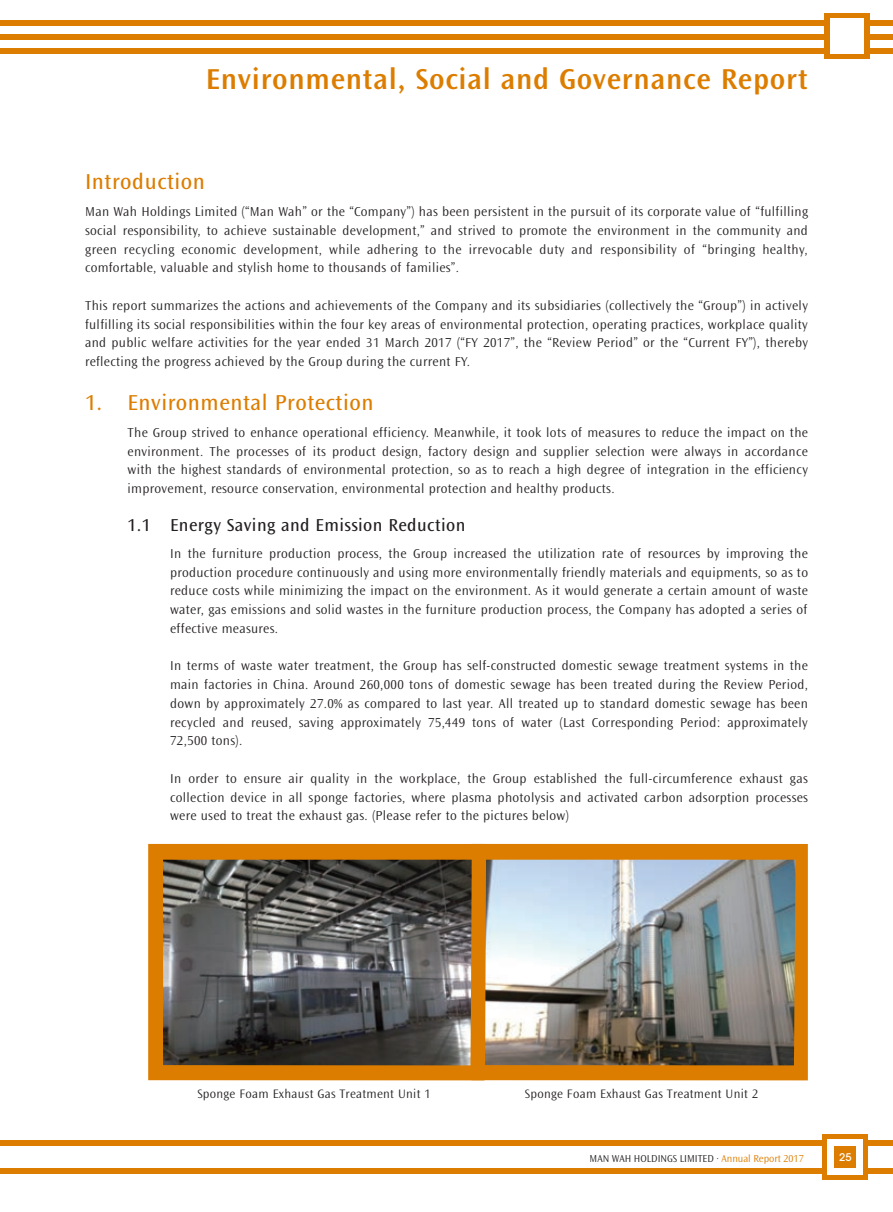
<style>
.page{position:relative;width:893px;height:1212px;background:#fff}
.page>*{position:absolute;margin:0;border:0;box-sizing:border-box;transform-origin:0 0}
.t1{font:600 30px "Ocean Sans Std";letter-spacing:.025em;color:#dc7d00}
.t2{font:22.5px "Ocean Sans Std";letter-spacing:.025em;color:#dc7d00}
.t3{font:18px "Ocean Sans Std";letter-spacing:.025em;color:#231f20}
.t4{font:300 13.5px/18.8px "Ocean Sans Std";letter-spacing:.025em;color:#231f20;text-align:justify}
.t5{font:300 12.75px "Ocean Sans Std";letter-spacing:.025em;color:#231f20}
.t6{font:300 10.5px "Ocean Sans Std";color:#231f20}
.t7{font:500 10.5px "ITC Avant Garde Std";color:#fff}
.s1{color:#dc7d00}
</style>
<div class="page">
<div style="left:0;top:1168px;width:893px;height:5px;background:#dc7d00"></div>
<div style="left:0;top:1140px;width:893px;height:5px;background:#dc7d00"></div>
<div style="left:822px;top:1134px;width:45px;height:45px;background:#dc7d00"></div>
<div style="left:827px;top:1139px;width:35px;height:35px;background:#fff"></div>
<div style="left:835px;top:1146px;width:21px;height:22px;background:#dc7d00"></div>
<div style="left:0;top:20px;width:893px;height:6px;background:#dc7d00"></div>
<div style="left:0;top:34px;width:893px;height:6px;background:#dc7d00"></div>
<div style="left:0;top:49px;width:893px;height:5px;background:#dc7d00"></div>
<div style="left:824px;top:13px;width:45px;height:45px;background:#dc7d00"></div>
<div style="left:830px;top:18px;width:33px;height:36px;background:#fff"></div>
<svg style="left:148px;top:844px;width:324px;height:236px"></svg>
<img style="left:472px;top:844px;width:336px;height:236px">
<h1 class="t1" style="left:206px;top:62px;width:603px">Environmental, Social and Governance Report</h1>
<h2 class="t2" style="left:85px;top:169px;width:121px">Introduction</h2>
<p class="t4" style="left:85px;top:202px;width:724px">Man Wah Holdings Limited (“Man Wah” or the “Company”) has been persistent in the pursuit of its corporate value of “fulfilling social responsibility, to achieve sustainable development,” and strived to promote the environment in the community and green recycling economic development, while adhering to the irrevocable duty and responsibility of “bringing healthy, comfortable, valuable and stylish home to thousands of families”.</p>
<p class="t4" style="left:85px;top:296px;width:724px">This report summarizes the actions and achievements of the Company and its subsidiaries (collectively the “Group”) in actively fulfilling its social responsibilities within the four key areas of environmental protection, operating practices, workplace quality and public welfare activities for the year ended 31 March 2017 (“FY 2017”, the “Review Period” or the “Current FY”), thereby reflecting the progress achieved by the Group during the current FY.</p>
<h2 class="t2" style="left:85px;top:390px;width:290px">1. Environmental Protection</h2>
<p class="t4" style="left:128px;top:423px;width:682px">The Group strived to enhance operational efficiency. Meanwhile, it took lots of measures to reduce the impact on the environment. The processes of its product design, factory design and supplier selection were always in accordance with the highest standards of environmental protection, so as to reach a high degree of integration in the efficiency improvement, resource conservation, environmental protection and healthy products.</p>
<h3 class="t3" style="left:128px;top:515px;width:339px">1.1 Energy Saving and Emission Reduction</h3>
<p class="t4" style="left:170px;top:544px;width:639px">In the furniture production process, the Group increased the utilization rate of resources by improving the production procedure continuously and using more environmentally friendly materials and equipments, so as to reduce costs while minimizing the impact on the environment. As it would generate a certain amount of waste water, gas emissions and solid wastes in the furniture production process, the Company has adopted a series of effective measures.</p>
<p class="t4" style="left:170px;top:657px;width:639px">In terms of waste water treatment, the Group has self-constructed domestic sewage treatment systems in the main factories in China. Around 260,000 tons of domestic sewage has been treated during the Review Period, down by approximately 27.0% as compared to last year. All treated up to standard domestic sewage has been recycled and reused, saving approximately 75,449 tons of water (Last Corresponding Period: approximately 72,500 tons).</p>
<p class="t4" style="left:170px;top:769px;width:639px">In order to ensure air quality in the workplace, the Group established the full-circumference exhaust gas collection device in all sponge factories, where plasma photolysis and activated carbon adsorption processes were used to treat the exhaust gas. (Please refer to the pictures below)</p>
<p class="t5" style="left:197px;top:1087px;width:235px">Sponge Foam Exhaust Gas Treatment Unit 1</p>
<p class="t5" style="left:525px;top:1087px;width:235px">Sponge Foam Exhaust Gas Treatment Unit 2</p>
<p class="t6" style="left:590px;top:1152px;width:216px">MAN WAH HOLDINGS LIMITED · <span class="s1">Annual Report 2017</span></p>
<p class="t7" style="left:839px;top:1150px;width:14px">25</p>
</div>
